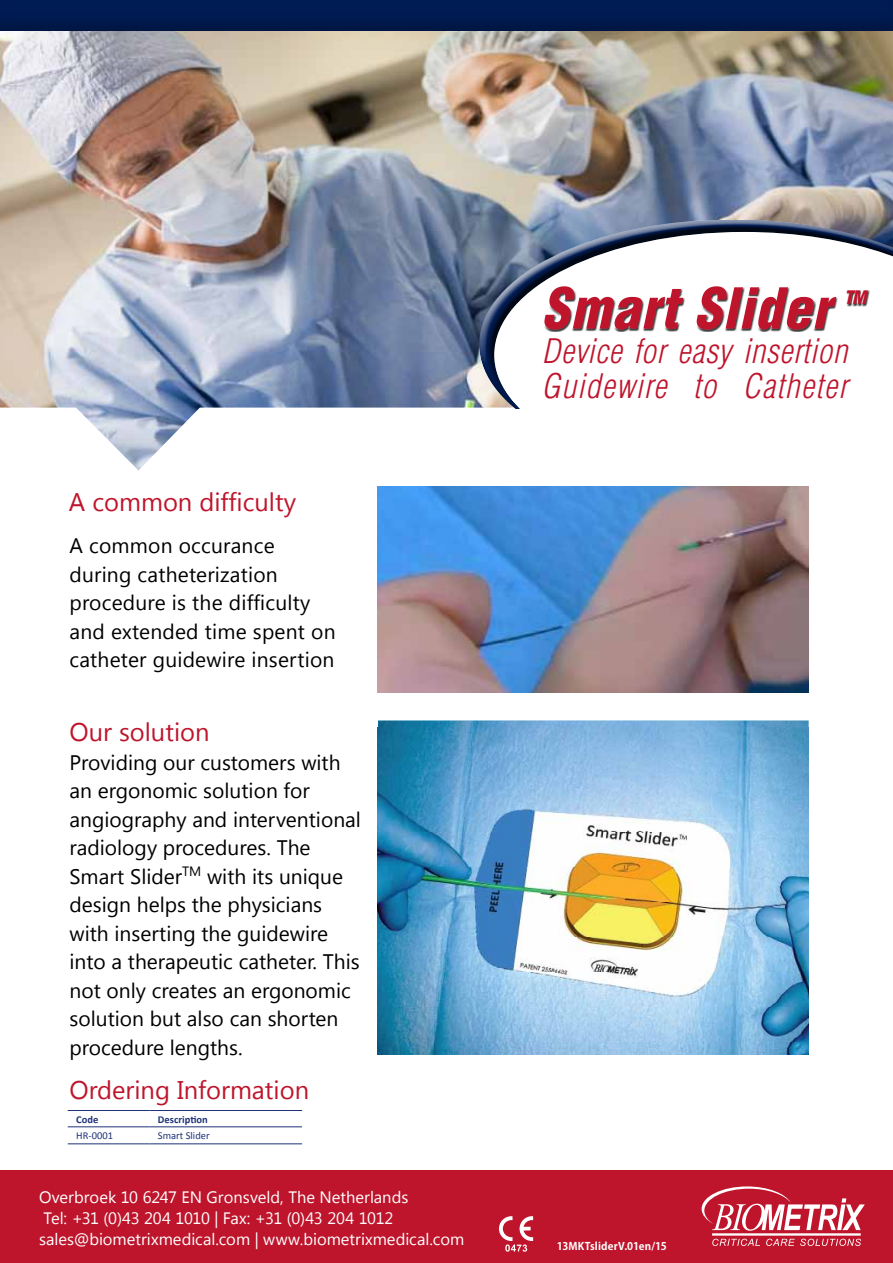
<style>
.page{position:relative;width:893px;height:1263px;background:#fff}
.page>*{position:absolute;margin:0;border:0;box-sizing:border-box;transform-origin:0 0}
.t1{font:italic 900 condensed 55.05px "Helvetica LT Std";letter-spacing:.025em;color:#be152c}
.t2{font:italic 300 condensed 33px/34.5px "Helvetica LT Std";letter-spacing:.03em;color:#be152c}
.t3{font:25.5px "Segoe UI";color:#be152c}
.t4{font:21px/28.5px "Segoe UI";color:#000}
.t5{font:italic 900 condensed 18.15px "Helvetica LT Std";color:#be152c}
.t6{font:16.5px/21px "Segoe UI";color:#fff}
.t7{font:700 10.5px "Koz Go Pro";letter-spacing:.02em;color:#fff}
.t8{font:10.5px "Calibri";color:#1e3278}
.t9{font:700 10.5px "Calibri";color:#1e3278}
</style>
<div class="page">
<img style="left:378px;top:720px;width:431px;height:335px">
<img style="left:378px;top:487px;width:431px;height:205px">
<img style="left:0;top:33px;width:893px;height:437px">
<div style="left:0;top:1170px;width:893px;height:93px;background:#be152c"></div>
<svg style="left:499px;top:1216px;width:34px;height:36px"></svg>
<svg style="left:702px;top:1186px;width:163px;height:45px"></svg>
<hr style="left:712px;top:1233px;width:149px;height:2px;background:#fff">
<svg style="left:712px;top:1239px;width:48px;height:7px"></svg>
<svg style="left:766px;top:1239px;width:95px;height:7px"></svg>
<div style="left:480px;top:220px;width:413px;height:189px;background:#fff;opacity:.75"></div>
<div style="left:480px;top:226px;width:413px;height:183px;background:#000;opacity:.75"></div>
<div style="left:0;top:0;width:893px;height:33px;background:#000;opacity:.66"></div>
<div style="left:542px;top:285px;width:328px;height:45px;background:#fff"></div>
<div style="left:543px;top:287px;width:327px;height:45px;background:#000;opacity:.75"></div>
<div style="left:539px;top:333px;width:317px;height:70px;background:#fff"></div>
<hr style="left:149px;top:1126px;width:153px;height:1px;background:#1e3278">
<hr style="left:68px;top:1126px;width:81px;height:1px;background:#1e3278">
<hr style="left:149px;top:1143px;width:153px;height:1px;background:#1e3278">
<hr style="left:68px;top:1143px;width:81px;height:1px;background:#1e3278">
<hr style="left:149px;top:1110px;width:153px;height:1px;background:#1e3278">
<hr style="left:68px;top:1110px;width:81px;height:1px;background:#1e3278">
<p class="t3" style="left:69px;top:484px;width:229px">A common difficulty</p>
<p class="t4" style="left:69px;top:530px;width:268px">A common occurance during catheterization procedure is the difficulty and extended time spent on catheter guidewire insertion</p>
<p class="t3" style="left:69px;top:714px;width:142px">Our solution</p>
<p class="t4" style="left:69px;top:747px;width:293px">Providing our customers with an ergonomic solution for angiography and interventional radiology procedures. The<br>Smart Slider<sup>TM</sup> with its unique design helps the physicians with inserting the guidewire into a therapeutic catheter. This not only creates an ergonomic solution but also can shorten procedure lengths.</p>
<p class="t3" style="left:69px;top:1072px;width:241px">Ordering Information</p>
<p class="t9" style="left:76px;top:1112px;width:24px">Code</p>
<p class="t9" style="left:158px;top:1112px;width:51px">Description</p>
<p class="t8" style="left:76px;top:1129px;width:38px">HR-0001</p>
<p class="t8" style="left:158px;top:1129px;width:53px">Smart Slider</p>
<p class="t6" style="left:39px;top:1185px;width:427px">Overbroek 10 6247 EN Gronsveld, The Netherlands<br>Tel: +31 (0)43 204 1010 | Fax: +31 (0)43 204 1012 sales@biometrixmedical.com | www.biometrixmedical.com</p>
<h1 class="t1" style="left:542px;top:274px;width:290px">Smart Slider</h1>
<p class="t5" style="left:844px;top:286px;width:24px">TM</p>
<h2 class="t2" style="left:542px;top:334px;width:307px">Device for easy insertion<br>Guidewire to Catheter</h2>
<p class="t7" style="left:557px;top:1239px;width:111px">13MKTsliderV.01en/15</p>
</div>
